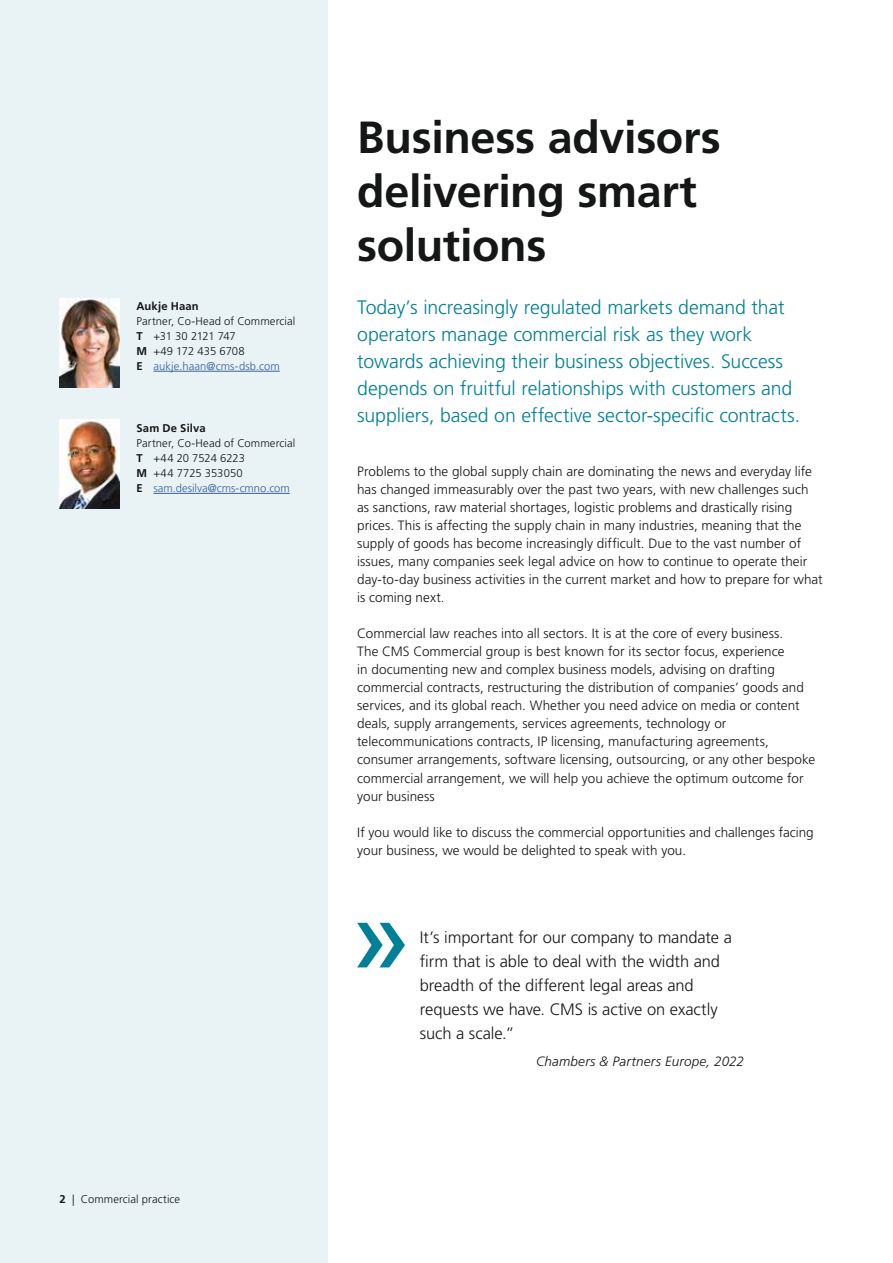
<style>
.page{position:relative;width:893px;height:1263px;background:#fff}
.page>*{position:absolute;margin:0;border:0;box-sizing:border-box;transform-origin:0 0}
.Head_4___30_36pt___Light___black{font:700 45px/54px "Frutiger LT Pro";letter-spacing:-.01em;color:#151616}
.Sub_1___13_18pt___Light___coloured{font:300 19.5px/27px "Frutiger LT Pro";letter-spacing:-.005em;color:#008096}
.Cit___11_16pt___Light___black{font:300 16.5px/24px "Frutiger LT Pro";letter-spacing:-.005em;color:#151616}
.Copy___9_12pt___Light___black{font:300 13.5px/18px "Frutiger LT Pro";letter-spacing:.005em;color:#151616}
.Cit___author___9_12pt___Light_Italic___b{font:italic 300 13.5px "Frutiger LT Pro";letter-spacing:.015em;color:#151616}
.Page___left___7_5_10pt___Light___black{font:300 11.25px "Frutiger LT Pro";letter-spacing:.005em;color:#151616}
.Page___left___7_5_10pt___Light___black-2{font:300 11.25px "Frutiger LT Pro";letter-spacing:.005em;color:#35609f}
.Page___left___7_5_10pt___Light___black-3{font:700 11.25px "Frutiger LT Pro";letter-spacing:.015em;color:#151616}
.Page___left___7_5_10pt___Light___black-4{font:300 11.25px "Frutiger LT Pro";letter-spacing:-.035em;color:#151616}
.s1{font-weight:700}
.s2{font-weight:700;color:#151616}
</style>
<div class="page">
<div style="left:0;top:0;width:327px;height:1263px;background:#e9f2f5"></div>
<img style="left:60px;top:298px;width:59px;height:90px">
<img style="left:60px;top:419px;width:59px;height:90px">
<hr style="left:153px;top:493px;width:137px;height:1px;background:#35609f">
<hr style="left:153px;top:371px;width:127px;height:1px;background:#35609f">
<svg style="left:357px;top:923px;width:48px;height:44px"></svg>
<p class="Page___left___7_5_10pt___Light___black-3" style="left:136px;top:299px;width:64px">Aukje Haan</p>
<p class="Page___left___7_5_10pt___Light___black" style="left:136px;top:315px;width:160px">Partner, Co-Head of Commercial</p>
<p class="Page___left___7_5_10pt___Light___black-4" style="left:136px;top:330px;width:101px"><span class="s1">T</span> +31 30 2121 747</p>
<p class="Page___left___7_5_10pt___Light___black" style="left:136px;top:345px;width:110px"><span class="s1">M</span> +49 172 435 6708</p>
<p class="Page___left___7_5_10pt___Light___black-2" style="left:136px;top:360px;width:145px"><span class="s2">E</span> aukje.haan@cms-dsb.com</p>
<p class="Page___left___7_5_10pt___Light___black-3" style="left:136px;top:422px;width:71px">Sam De Silva</p>
<p class="Page___left___7_5_10pt___Light___black" style="left:136px;top:437px;width:160px">Partner, Co-Head of Commercial</p>
<p class="Page___left___7_5_10pt___Light___black" style="left:136px;top:452px;width:110px"><span class="s1">T</span> +44 20 7524 6223</p>
<p class="Page___left___7_5_10pt___Light___black" style="left:136px;top:467px;width:108px"><span class="s1">M</span> +44 7725 353050</p>
<p class="Page___left___7_5_10pt___Light___black-2" style="left:136px;top:482px;width:155px"><span class="s2">E</span> sam.desilva@cms-cmno.com</p>
<p class="Page___left___7_5_10pt___Light___black" style="left:60px;top:1193px;width:122px"><span class="s1">2</span> | Commercial practice</p>
<p class="Head_4___30_36pt___Light___black" style="left:357px;top:110px;width:365px">Business advisors delivering smart solutions</p>
<p class="Sub_1___13_18pt___Light___coloured" style="left:357px;top:294px;width:444px">Today’s increasingly regulated markets demand that operators manage commercial risk as they work towards achieving their business objectives. Success depends on fruitful relationships with customers and suppliers, based on effective sector-specific contracts.</p>
<p class="Copy___9_12pt___Light___black" style="left:357px;top:463px;width:467px">Problems to the global supply chain are dominating the news and everyday life has changed immeasurably over the past two years, with new challenges such as sanctions, raw material shortages, logistic problems and drastically rising prices. This is affecting the supply chain in many industries, meaning that the supply of goods has become increasingly difficult. Due to the vast number of issues, many companies seek legal advice on how to continue to operate their day-to-day business activities in the current market and how to prepare for what is coming next.</p>
<p class="Copy___9_12pt___Light___black" style="left:357px;top:625px;width:460px">Commercial law reaches into all sectors. It is at the core of every business.<br>The CMS Commercial group is best known for its sector focus, experience<br>in documenting new and complex business models, advising on drafting commercial contracts, restructuring the distribution of companies’ goods and services, and its global reach. Whether you need advice on media or content deals, supply arrangements, services agreements, technology or telecommunications contracts, IP licensing, manufacturing agreements, consumer arrangements, software licensing, outsourcing, or any other bespoke commercial arrangement, we will help you achieve the optimum outcome for your business</p>
<p class="Copy___9_12pt___Light___black" style="left:357px;top:823px;width:458px">If you would like to discuss the commercial opportunities and challenges facing your business, we would be delighted to speak with you.</p>
<p class="Cit___11_16pt___Light___black" style="left:420px;top:926px;width:313px">It’s important for our company to mandate a firm that is able to deal with the width and breadth of the different legal areas and requests we have. CMS is active on exactly such a scale.”</p>
<p class="Cit___author___9_12pt___Light_Italic___b" style="left:536px;top:1054px;width:209px">Chambers &amp; Partners Europe, 2022</p>
</div>
